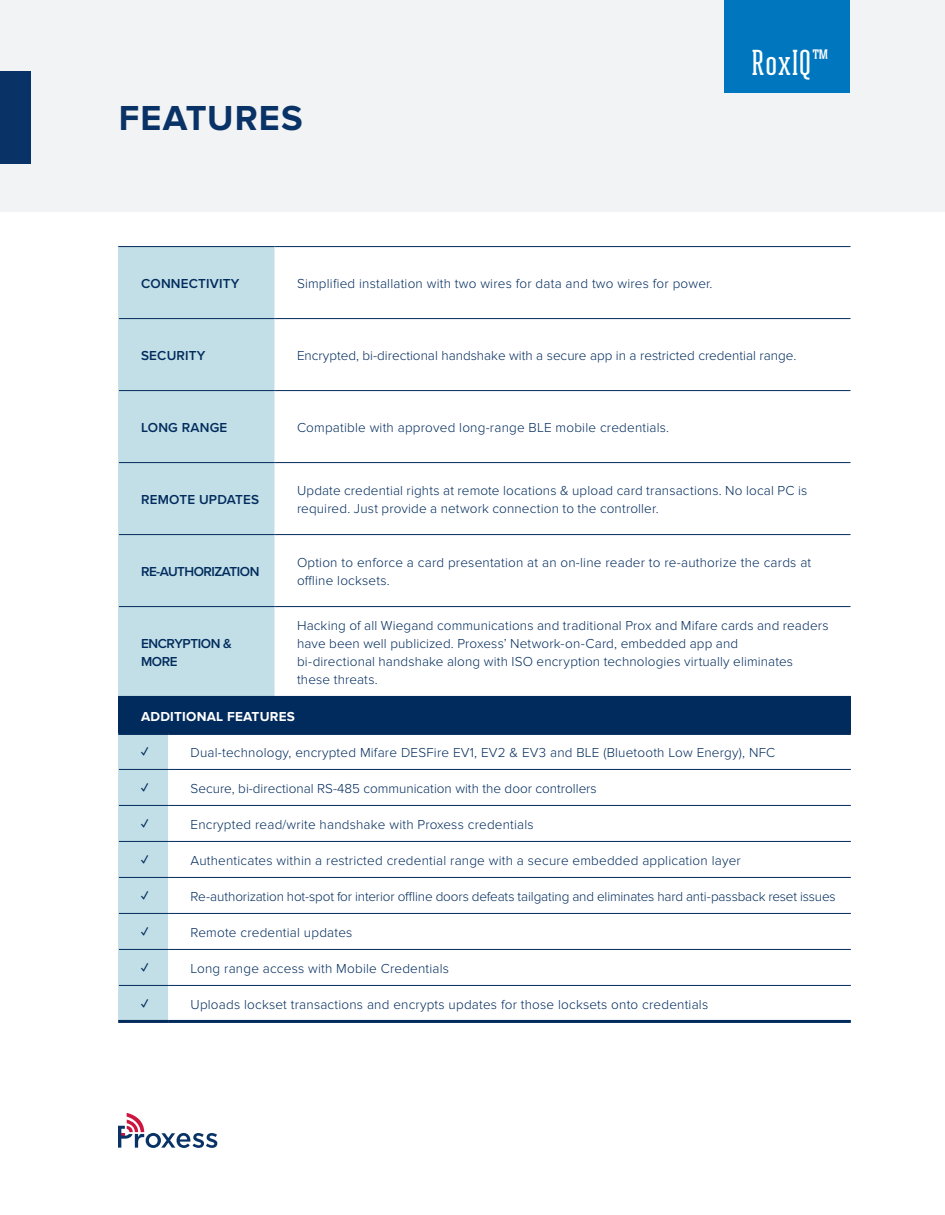
<style>
.page{position:relative;width:945px;height:1215px;background:#fff}
.page>*{position:absolute;margin:0;border:0;box-sizing:border-box;transform-origin:0 0}
.cover_level_title{font:700 36px "Proxima Nova";letter-spacing:.03em;color:#093266}
.cover_level_title-2{font:500 36px "Ristretto Slab Pro";letter-spacing:.035em;color:#fff}
.Table_Body_Copy{font:300 13.5px/18px "Proxima Nova";letter-spacing:.015em;color:#002b5c}
.Table_Body_Copy-2{font:300 13.5px "Proxima Nova";letter-spacing:-.01em;color:#002b5c}
.Table_Body_Copy-3{font:600 13.5px "Proxima Nova";letter-spacing:.015em;color:#002b5c}
.Table_Body_Copy-4{font:700 13.5px "Proxima Nova";letter-spacing:.015em;color:#fff}
.Table_Body_Copy-5{font:600 13.5px "Proxima Nova";letter-spacing:-.04em;color:#002b5c}
.Table_Body_Copy-6{font:600 13.5px/18px "Proxima Nova";letter-spacing:-.03em;color:#002b5c}
.Table_Body_Copy-7{font:700 13.5px "Proxima Nova";color:#002b5c}
</style>
<div class="page">
<div style="left:0;top:0;width:945px;height:212px;background:#f2f3f4"></div>
<div style="left:0;top:71px;width:30px;height:93px;background:#093266"></div>
<svg style="left:118px;top:1113px;width:99px;height:35px"></svg>
<div style="left:119px;top:247px;width:155px;height:449px;background:#c2dee6"></div>
<hr style="left:274px;top:390px;width:576px;height:1px;background:#002b5c">
<hr style="left:274px;top:462px;width:576px;height:1px;background:#002b5c">
<hr style="left:274px;top:534px;width:576px;height:1px;background:#002b5c">
<hr style="left:274px;top:606px;width:576px;height:1px;background:#002b5c">
<hr style="left:118px;top:319px;width:1px;height:72px;background:#c2dee6">
<hr style="left:118px;top:391px;width:1px;height:72px;background:#c2dee6">
<hr style="left:118px;top:463px;width:1px;height:72px;background:#c2dee6">
<hr style="left:118px;top:535px;width:1px;height:72px;background:#c2dee6">
<hr style="left:118px;top:607px;width:1px;height:89px;background:#c2dee6">
<hr style="left:119px;top:390px;width:155px;height:1px;background:#002b5c">
<hr style="left:119px;top:462px;width:155px;height:1px;background:#002b5c">
<hr style="left:119px;top:534px;width:155px;height:1px;background:#002b5c">
<hr style="left:119px;top:606px;width:155px;height:1px;background:#002b5c">
<hr style="left:118px;top:246px;width:156px;height:1px;background:#002b5c">
<hr style="left:274px;top:246px;width:576px;height:1px;background:#002b5c">
<hr style="left:119px;top:318px;width:155px;height:1px;background:#002b5c">
<hr style="left:274px;top:318px;width:576px;height:1px;background:#002b5c">
<hr style="left:118px;top:247px;width:1px;height:72px;background:#c2dee6">
<div style="left:724px;top:0;width:126px;height:93px;background:#0076be"></div>
<div style="left:119px;top:697px;width:732px;height:36px;background:#002b5c"></div>
<div style="left:119px;top:735px;width:49px;height:285px;background:#c2dee6"></div>
<hr style="left:168px;top:769px;width:683px;height:1px;background:#002b5c">
<hr style="left:168px;top:805px;width:683px;height:1px;background:#002b5c">
<hr style="left:168px;top:841px;width:683px;height:1px;background:#002b5c">
<hr style="left:168px;top:877px;width:683px;height:1px;background:#002b5c">
<hr style="left:168px;top:913px;width:683px;height:1px;background:#002b5c">
<hr style="left:168px;top:949px;width:683px;height:1px;background:#002b5c">
<hr style="left:168px;top:985px;width:683px;height:1px;background:#002b5c">
<hr style="left:168px;top:1020px;width:683px;height:3px;background:#002b5c">
<hr style="left:118px;top:735px;width:1px;height:34px;background:#c2dee6">
<hr style="left:118px;top:769px;width:1px;height:36px;background:#c2dee6">
<hr style="left:118px;top:805px;width:1px;height:36px;background:#c2dee6">
<hr style="left:118px;top:841px;width:1px;height:36px;background:#c2dee6">
<hr style="left:118px;top:877px;width:1px;height:36px;background:#c2dee6">
<hr style="left:118px;top:913px;width:1px;height:36px;background:#c2dee6">
<hr style="left:118px;top:949px;width:1px;height:36px;background:#c2dee6">
<hr style="left:118px;top:985px;width:1px;height:35px;background:#c2dee6">
<hr style="left:119px;top:769px;width:49px;height:1px;background:#002b5c">
<hr style="left:119px;top:805px;width:49px;height:1px;background:#002b5c">
<hr style="left:119px;top:841px;width:49px;height:1px;background:#002b5c">
<hr style="left:119px;top:877px;width:49px;height:1px;background:#002b5c">
<hr style="left:119px;top:913px;width:49px;height:1px;background:#002b5c">
<hr style="left:119px;top:949px;width:49px;height:1px;background:#002b5c">
<hr style="left:119px;top:985px;width:49px;height:1px;background:#002b5c">
<hr style="left:118px;top:1020px;width:50px;height:3px;background:#002b5c">
<hr style="left:118px;top:696px;width:50px;height:3px;background:#002b5c">
<hr style="left:168px;top:696px;width:683px;height:3px;background:#002b5c">
<hr style="left:118px;top:732px;width:50px;height:3px;background:#002b5c">
<hr style="left:168px;top:732px;width:683px;height:3px;background:#002b5c">
<p class="cover_level_title" style="left:119px;top:98px;width:186px">FEATURES</p>
<p class="cover_level_title-2" style="left:752px;top:42px;width:73px">RoxIQ™</p>
<p class="Table_Body_Copy-3" style="left:141px;top:273px;width:100px">CONNECTIVITY</p>
<p class="Table_Body_Copy" style="left:297px;top:275px;width:417px">Simplified installation with two wires for data and two wires for power.</p>
<p class="Table_Body_Copy-3" style="left:141px;top:345px;width:66px">SECURITY</p>
<p class="Table_Body_Copy" style="left:297px;top:347px;width:501px">Encrypted, bi-directional handshake with a secure app in a restricted credential range.</p>
<p class="Table_Body_Copy-3" style="left:141px;top:417px;width:88px">LONG RANGE</p>
<p class="Table_Body_Copy" style="left:297px;top:419px;width:374px">Compatible with approved long-range BLE mobile credentials.</p>
<p class="Table_Body_Copy-3" style="left:141px;top:489px;width:120px">REMOTE UPDATES</p>
<p class="Table_Body_Copy" style="left:297px;top:482px;width:512px">Update credential rights at remote locations &amp; upload card transactions. No local PC is required. Just provide a network connection to the controller.</p>
<p class="Table_Body_Copy-5" style="left:141px;top:561px;width:120px">RE-AUTHORIZATION</p>
<p class="Table_Body_Copy" style="left:297px;top:554px;width:516px">Option to enforce a card presentation at an on-line reader to re-authorize the cards at offline locksets.</p>
<p class="Table_Body_Copy-6" style="left:141px;top:634px;width:92px">ENCRYPTION &amp;<br>MORE</p>
<p class="Table_Body_Copy" style="left:297px;top:617px;width:533px">Hacking of all Wiegand communications and traditional Prox and Mifare cards and readers have been well publicized. Proxess’ Network-on-Card, embedded app and<br>bi-directional handshake along with ISO encryption technologies virtually eliminates these threats.</p>
<p class="Table_Body_Copy-4" style="left:141px;top:709px;width:155px">ADDITIONAL FEATURES</p>
<p class="Table_Body_Copy-7" style="left:141px;top:745px;width:9px">✓</p>
<p class="Table_Body_Copy" style="left:191px;top:743px;width:586px">Dual-technology, encrypted Mifare DESFire EV1, EV2 &amp; EV3 and BLE (Bluetooth Low Energy), NFC</p>
<p class="Table_Body_Copy-7" style="left:141px;top:781px;width:9px">✓</p>
<p class="Table_Body_Copy" style="left:191px;top:779px;width:408px">Secure, bi-directional RS-485 communication with the door controllers</p>
<p class="Table_Body_Copy-7" style="left:141px;top:817px;width:9px">✓</p>
<p class="Table_Body_Copy" style="left:191px;top:815px;width:345px">Encrypted read/write handshake with Proxess credentials</p>
<p class="Table_Body_Copy-7" style="left:141px;top:853px;width:9px">✓</p>
<p class="Table_Body_Copy" style="left:191px;top:851px;width:552px">Authenticates within a restricted credential range with a secure embedded application layer</p>
<p class="Table_Body_Copy-7" style="left:141px;top:889px;width:9px">✓</p>
<p class="Table_Body_Copy-2" style="left:191px;top:889px;width:647px">Re-authorization hot-spot for interior offline doors defeats tailgating and eliminates hard anti-passback reset issues</p>
<p class="Table_Body_Copy-7" style="left:141px;top:925px;width:9px">✓</p>
<p class="Table_Body_Copy" style="left:191px;top:923px;width:163px">Remote credential updates</p>
<p class="Table_Body_Copy-7" style="left:141px;top:961px;width:9px">✓</p>
<p class="Table_Body_Copy" style="left:191px;top:959px;width:260px">Long range access with Mobile Credentials</p>
<p class="Table_Body_Copy-7" style="left:141px;top:997px;width:9px">✓</p>
<p class="Table_Body_Copy" style="left:191px;top:995px;width:519px">Uploads lockset transactions and encrypts updates for those locksets onto credentials</p>
</div>
